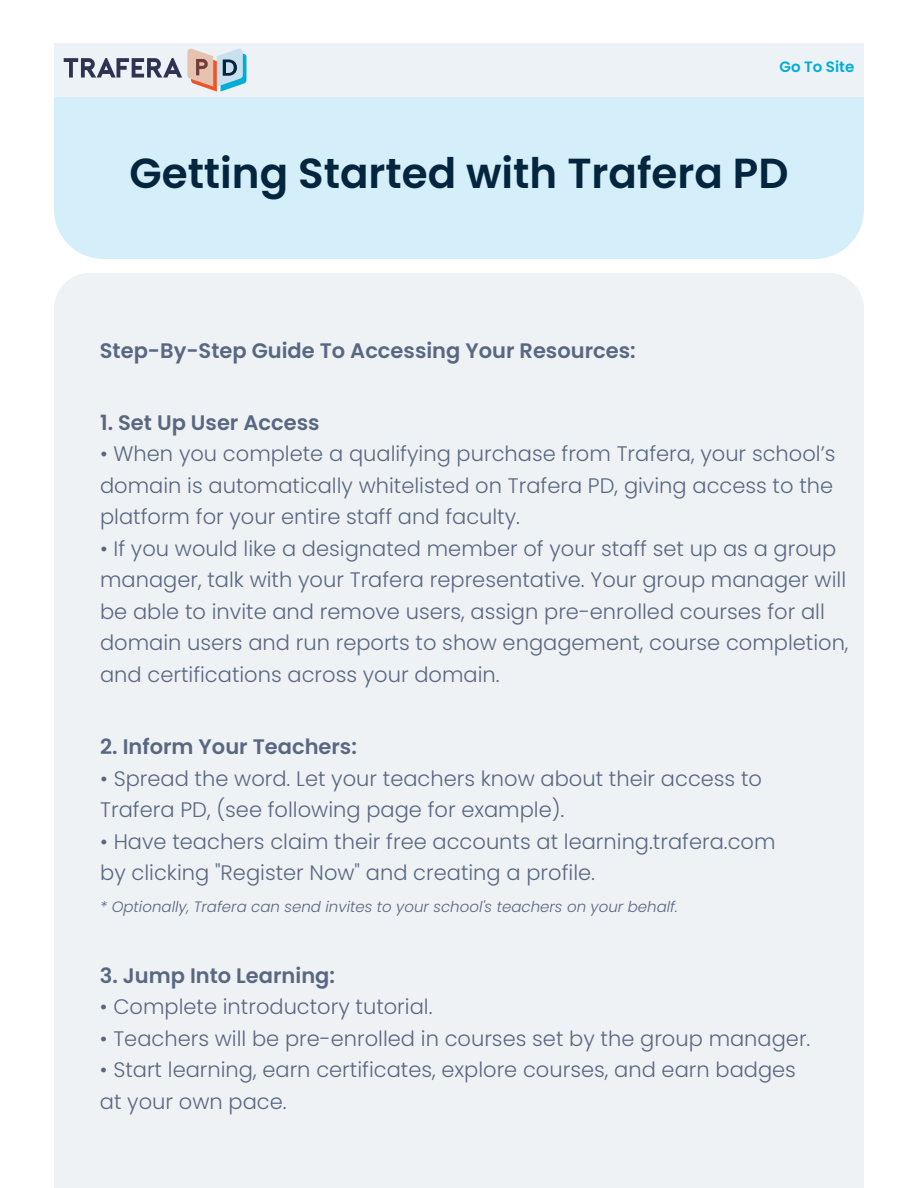
<style>
.page{position:relative;width:918px;height:1188px;background:#fff}
.page>*{position:absolute;margin:0;border:0;box-sizing:border-box;transform-origin:0 0}
.t1{font:600 42px "Poppins";color:#03253e}
.t2{font:300 21px/31.5px "Poppins";color:#596780}
.t3{font:600 21px "Poppins";color:#596780}
.t4{font:600 21px "Poppins";color:#596782}
.t5{font:italic 300 15px "Poppins";color:#596780}
.t6{font:600 15px "Poppins";color:#01add7}
</style>
<div class="page">
<div style="left:54px;top:97px;width:810px;height:162px;background:#d4effa"></div>
<div style="left:54px;top:273px;width:810px;height:915px;background:#eef2f5"></div>
<div style="left:54px;top:43px;width:810px;height:54px;background:#edf2f6"></div>
<svg style="left:64px;top:48px;width:182px;height:44px"></svg>
<p class="t6" style="left:779px;top:58px;width:76px">Go To Site</p>
<h1 class="t1" style="left:130px;top:149px;width:661px">Getting Started with Trafera PD</h1>
<p class="t4" style="left:100px;top:339px;width:537px">Step-By-Step Guide To Accessing Your Resources:</p>
<p class="t3" style="left:100px;top:410px;width:221px">1. Set Up User Access</p>
<p class="t2" style="left:100px;top:438px;width:737px;text-align:justify">• When you complete a qualifying purchase from Trafera, your school’s domain is automatically whitelisted on Trafera PD, giving access to the platform for your entire staff and faculty.</p>
<p class="t2" style="left:100px;top:533px;width:750px">• If you would like a designated member of your staff set up as a group manager, talk with your Trafera representative. Your group manager will be able to invite and remove users, assign pre-enrolled courses for all domain users and run reports to show engagement, course completion, and certifications across your domain.</p>
<p class="t3" style="left:100px;top:735px;width:258px">2. Inform Your Teachers:</p>
<p class="t2" style="left:100px;top:763px;width:663px">• Spread the word. Let your teachers know about their access to<br>Trafera PD, (see following page for example).</p>
<p class="t2" style="left:100px;top:826px;width:677px">• Have teachers claim their free accounts at learning.trafera.com by clicking "Register Now" and creating a profile.</p>
<p class="t5" style="left:100px;top:898px;width:579px">* Optionally, Trafera can send invites to your school's teachers on your behalf.</p>
<p class="t3" style="left:100px;top:963px;width:237px">3. Jump Into Learning:</p>
<p class="t2" style="left:100px;top:991px;width:334px">• Complete introductory tutorial.</p>
<p class="t2" style="left:100px;top:1023px;width:712px">• Teachers will be pre-enrolled in courses set by the group manager.</p>
<p class="t2" style="left:100px;top:1054px;width:698px">• Start learning, earn certificates, explore courses, and earn badges at your own pace.</p>
</div>
